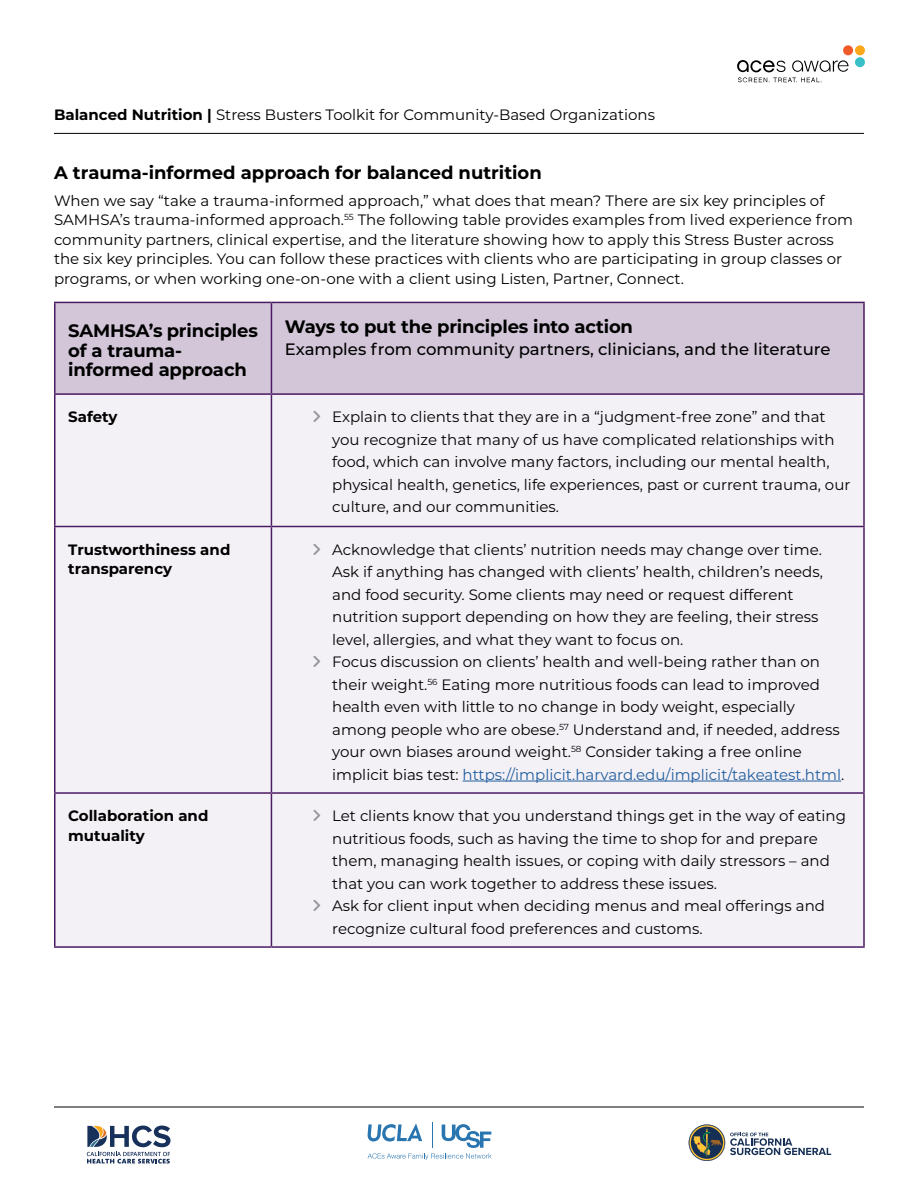
<style>
.page{position:relative;width:918px;height:1188px;background:#fff}
.page>*{position:absolute;margin:0;border:0;box-sizing:border-box;transform-origin:0 0}
.t1{font:700 18px/19.5px "Montserrat";letter-spacing:-.01em;color:#000}
.t2{font:500 16.5px "Montserrat";color:#000}
.t3{font:15px/22.5px "Montserrat";color:#000}
.t4{font:700 15px/19.5px "Montserrat";color:#000}
.s1{font-weight:700}
.s2{color:#215e9e}
</style>
<div class="page">
<div style="left:843px;top:45px;width:10px;height:10px;background:#f15a29;border-radius:50%"></div>
<div style="left:855px;top:45px;width:10px;height:10px;background:#faa81a;border-radius:50%"></div>
<div style="left:855px;top:57px;width:10px;height:10px;background:#37c0c7;border-radius:50%"></div>
<svg style="left:737px;top:60px;width:112px;height:22px"></svg>
<hr style="left:54px;top:133px;width:810px;height:1px;background:#000">
<hr style="left:54px;top:1107px;width:810px;height:1px;background:#000">
<svg style="left:368px;top:1122px;width:124px;height:38px"></svg>
<svg style="left:87px;top:1126px;width:83px;height:38px"></svg>
<svg style="left:689px;top:1124px;width:142px;height:37px"></svg>
<div style="left:56px;top:303px;width:807px;height:90px;background:#d2c6d8"></div>
<div style="left:56px;top:395px;width:807px;height:551px;background:#f4f1f6"></div>
<hr style="left:54px;top:302px;width:217px;height:1px;background:#4b1a63">
<hr style="left:54px;top:303px;width:2px;height:90px;background:#4b1a63">
<hr style="left:271px;top:302px;width:594px;height:1px;background:#4b1a63">
<hr style="left:271px;top:303px;width:1px;height:90px;background:#4b1a63">
<hr style="left:863px;top:303px;width:2px;height:90px;background:#4b1a63">
<hr style="left:54px;top:393px;width:217px;height:2px;background:#4b1a63">
<hr style="left:54px;top:395px;width:2px;height:131px;background:#4b1a63">
<hr style="left:271px;top:393px;width:594px;height:2px;background:#4b1a63">
<hr style="left:271px;top:395px;width:1px;height:131px;background:#4b1a63">
<hr style="left:863px;top:395px;width:2px;height:131px;background:#4b1a63">
<hr style="left:54px;top:526px;width:217px;height:1px;background:#4b1a63">
<hr style="left:54px;top:527px;width:2px;height:265px;background:#4b1a63">
<hr style="left:271px;top:526px;width:594px;height:1px;background:#4b1a63">
<hr style="left:271px;top:527px;width:1px;height:265px;background:#4b1a63">
<hr style="left:863px;top:527px;width:2px;height:265px;background:#4b1a63">
<hr style="left:54px;top:792px;width:217px;height:2px;background:#4b1a63">
<hr style="left:54px;top:794px;width:2px;height:152px;background:#4b1a63">
<hr style="left:271px;top:792px;width:594px;height:2px;background:#4b1a63">
<hr style="left:271px;top:794px;width:1px;height:152px;background:#4b1a63">
<hr style="left:863px;top:794px;width:2px;height:152px;background:#4b1a63">
<hr style="left:54px;top:946px;width:217px;height:2px;background:#4b1a63">
<hr style="left:271px;top:946px;width:594px;height:2px;background:#4b1a63">
<hr style="left:463px;top:781px;width:378px;height:1px;background:#215e9e">
<svg style="left:314px;top:411px;width:6px;height:11px"></svg>
<svg style="left:314px;top:543px;width:6px;height:12px"></svg>
<svg style="left:314px;top:656px;width:6px;height:11px"></svg>
<svg style="left:314px;top:810px;width:6px;height:11px"></svg>
<svg style="left:314px;top:900px;width:6px;height:11px"></svg>
<p class="t3" style="left:54px;top:102px;width:603px"><span class="s1">Balanced Nutrition |</span> Stress Busters Toolkit for Community-Based Organizations</p>
<p class="t1" style="left:54px;top:162px;width:489px">A trauma-informed approach for balanced nutrition</p>
<p class="t3" style="left:54px;top:190px;width:801px;line-height:19.5px">When we say “take a trauma-informed approach,” what does that mean? There are six key principles of SAMHSA’s trauma-informed approach.<sup>55</sup> The following table provides examples from lived experience from community partners, clinical expertise, and the literature showing how to apply this Stress Buster across the six key principles. You can follow these practices with clients who are participating in group classes or programs, or when working one-on-one with a client using Listen, Partner, Connect.</p>
<p class="t1" style="left:68px;top:320px;width:191px">SAMHSA’s principles of a trauma&shy;informed approach</p>
<p class="t1" style="left:285px;top:316px;width:350px">Ways to put the principles into action</p>
<p class="t2" style="left:285px;top:338px;width:547px">Examples from community partners, clinicians, and the literature</p>
<p class="t4" style="left:68px;top:406px;width:51px">Safety</p>
<p class="t3" style="left:332px;top:405px;width:520px">Explain to clients that they are in a “judgment-free zone” and that you recognize that many of us have complicated relationships with food, which can involve many factors, including our mental health, physical health, genetics, life experiences, past or current trauma, our culture, and our communities.</p>
<p class="t4" style="left:68px;top:539px;width:164px">Trustworthiness and transparency</p>
<p class="t3" style="left:332px;top:537px;width:514px">Acknowledge that clients’ nutrition needs may change over time.<br>Ask if anything has changed with clients’ health, children’s needs, and food security. Some clients may need or request different nutrition support depending on how they are feeling, their stress level, allergies, and what they want to focus on.<br>Focus discussion on clients’ health and well-being rather than on their weight.<sup>56</sup> Eating more nutritious foods can lead to improved health even with little to no change in body weight, especially among people who are obese.<sup>57</sup> Understand and, if needed, address your own biases around weight.<sup>58</sup> Consider taking a free online implicit bias test: <span class="s2">https://implicit.harvard.edu/implicit/takeatest.html</span>.</p>
<p class="t4" style="left:68px;top:805px;width:142px">Collaboration and mutuality</p>
<p class="t3" style="left:332px;top:804px;width:515px">Let clients know that you understand things get in the way of eating nutritious foods, such as having the time to shop for and prepare them, managing health issues, or coping with daily stressors – and that you can work together to address these issues.<br>Ask for client input when deciding menus and meal offerings and recognize cultural food preferences and customs.</p>
</div>
